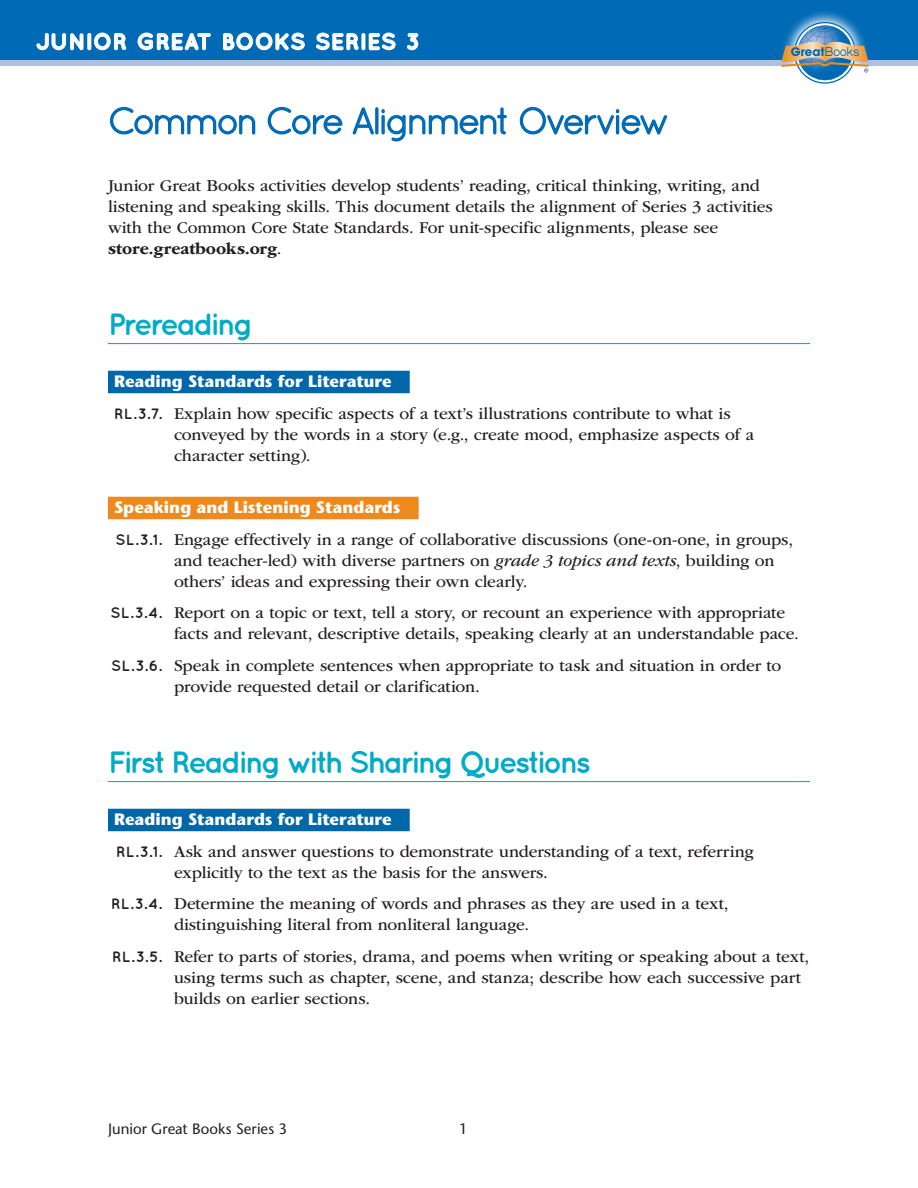
<style>
.page{position:relative;width:918px;height:1188px;background:#fff}
.page>*{position:absolute;margin:0;border:0;box-sizing:border-box;transform-origin:0 0}
.t1{font:36.75px "Quicksand";letter-spacing:-.085em;color:#016ab6}
.t2{font:700 30.75px "Quicksand";letter-spacing:-.085em;color:#00abc5}
.t3{font:700 22.5px "Quicksand";letter-spacing:.025em;color:#fff}
.t4{font:17.25px/21px "ITC Garamond Std";letter-spacing:-.01em;color:#231f20}
.t5{font:700 16.5px "Stone Sans Std";color:#fff}
.t6{font:500 15px "Stone Sans Std";letter-spacing:.005em;color:#231f20}
.s1{font-weight:700}
.s2{font-family:"Quicksand";font-weight:700;font-size:15px}
.s3{font-style:italic}
</style>
<div class="page">
<hr style="left:108px;top:343px;width:702px;height:1px;background:#00aeef">
<div style="left:108px;top:371px;width:302px;height:22px;background:#0067aa"></div>
<div style="left:108px;top:497px;width:311px;height:22px;background:#ed891d"></div>
<hr style="left:108px;top:781px;width:702px;height:1px;background:#00aeef">
<div style="left:108px;top:809px;width:302px;height:22px;background:#0067aa"></div>
<svg style="left:109px;top:106px;width:147px;height:29px"></svg>
<svg style="left:267px;top:106px;width:76px;height:29px"></svg>
<svg style="left:353px;top:107px;width:21px;height:28px"></svg>
<div style="left:375px;top:107px;width:4px;height:27px;border:2px solid #016ab6"></div>
<svg style="left:381px;top:107px;width:126px;height:35px"></svg>
<svg style="left:519px;top:106px;width:149px;height:29px"></svg>
<div style="left:0;top:6px;width:918px;height:60px;background:#adc0e2"></div>
<div style="left:0;top:0;width:918px;height:60px;background:#016ab6"></div>
<svg style="left:36px;top:33px;width:48px;height:18px"></svg>
<div style="left:87px;top:33px;width:4px;height:17px;border:2px solid #fff"></div>
<svg style="left:93px;top:32px;width:34px;height:19px"></svg>
<svg style="left:137px;top:32px;width:74px;height:19px"></svg>
<svg style="left:223px;top:32px;width:82px;height:19px"></svg>
<svg style="left:316px;top:32px;width:43px;height:19px"></svg>
<div style="left:361px;top:33px;width:4px;height:17px;border:2px solid #fff"></div>
<svg style="left:368px;top:32px;width:28px;height:19px"></svg>
<svg style="left:407px;top:33px;width:12px;height:18px"></svg>
<svg style="left:798px;top:12px;width:53px;height:10px"></svg>
<img style="left:781px;top:22px;width:87px;height:62px">
<h3 class="t3" style="left:36px;top:28px;width:385px">Junior Great Books Series 3</h3>
<h1 class="t1" style="left:108px;top:100px;width:564px">Common Core Alignment Overview</h1>
<p class="t4" style="left:108px;top:175px;width:666px">Junior Great Books activities develop students’ reading, critical thinking, writing, and listening and speaking skills. This document details the alignment of Series 3 activities with the Common Core State Standards. For unit-specific alignments, please see <span class="s1">store.greatbooks.org</span>.</p>
<h2 class="t2" style="left:108px;top:306px;width:147px">Prereading</h2>
<p class="t5" style="left:114px;top:372px;width:279px">Reading Standards for Literature</p>
<p class="t4" style="left:174px;top:403px;width:582px;text-indent:-60px"><span class="s2">RL.3.7.</span> Explain how specific aspects of a text’s illustrations contribute to what is conveyed by the words in a story (e.g., create mood, emphasize aspects of a character setting).</p>
<p class="t5" style="left:114px;top:498px;width:288px">Speaking and Listening Standards</p>
<p class="t4" style="left:174px;top:529px;width:621px;text-indent:-59px"><span class="s2">SL.3.1.</span> Engage effectively in a range of collaborative discussions (one-on-one, in groups, and teacher-led) with diverse partners on <span class="s3">grade 3 topics and texts</span>, building on others’ ideas and expressing their own clearly.</p>
<p class="t4" style="left:174px;top:602px;width:627px;text-indent:-63px"><span class="s2">SL.3.4.</span> Report on a topic or text, tell a story, or recount an experience with appropriate facts and relevant, descriptive details, speaking clearly at an understandable pace.</p>
<p class="t4" style="left:174px;top:655px;width:609px;text-indent:-63px"><span class="s2">SL.3.6.</span> Speak in complete sentences when appropriate to task and situation in order to provide requested detail or clarification.</p>
<h2 class="t2" style="left:108px;top:744px;width:485px">First Reading with Sharing Questions</h2>
<p class="t5" style="left:114px;top:810px;width:279px">Reading Standards for Literature</p>
<p class="t4" style="left:174px;top:841px;width:581px;text-indent:-58px"><span class="s2">RL.3.1.</span> Ask and answer questions to demonstrate understanding of a text, referring explicitly to the text as the basis for the answers.</p>
<p class="t4" style="left:174px;top:893px;width:556px;text-indent:-63px"><span class="s2">RL.3.4.</span> Determine the meaning of words and phrases as they are used in a text, distinguishing literal from nonliteral language.</p>
<p class="t4" style="left:174px;top:946px;width:637px;text-indent:-62px"><span class="s2">RL.3.5.</span> Refer to parts of stories, drama, and poems when writing or speaking about a text, using terms such as chapter, scene, and stanza; describe how each successive part builds on earlier sections.</p>
<p class="t6" style="left:108px;top:1120px;width:181px">Junior Great Books Series 3</p>
<p class="t6" style="left:459px;top:1120px;width:10px">1</p>
</div>
